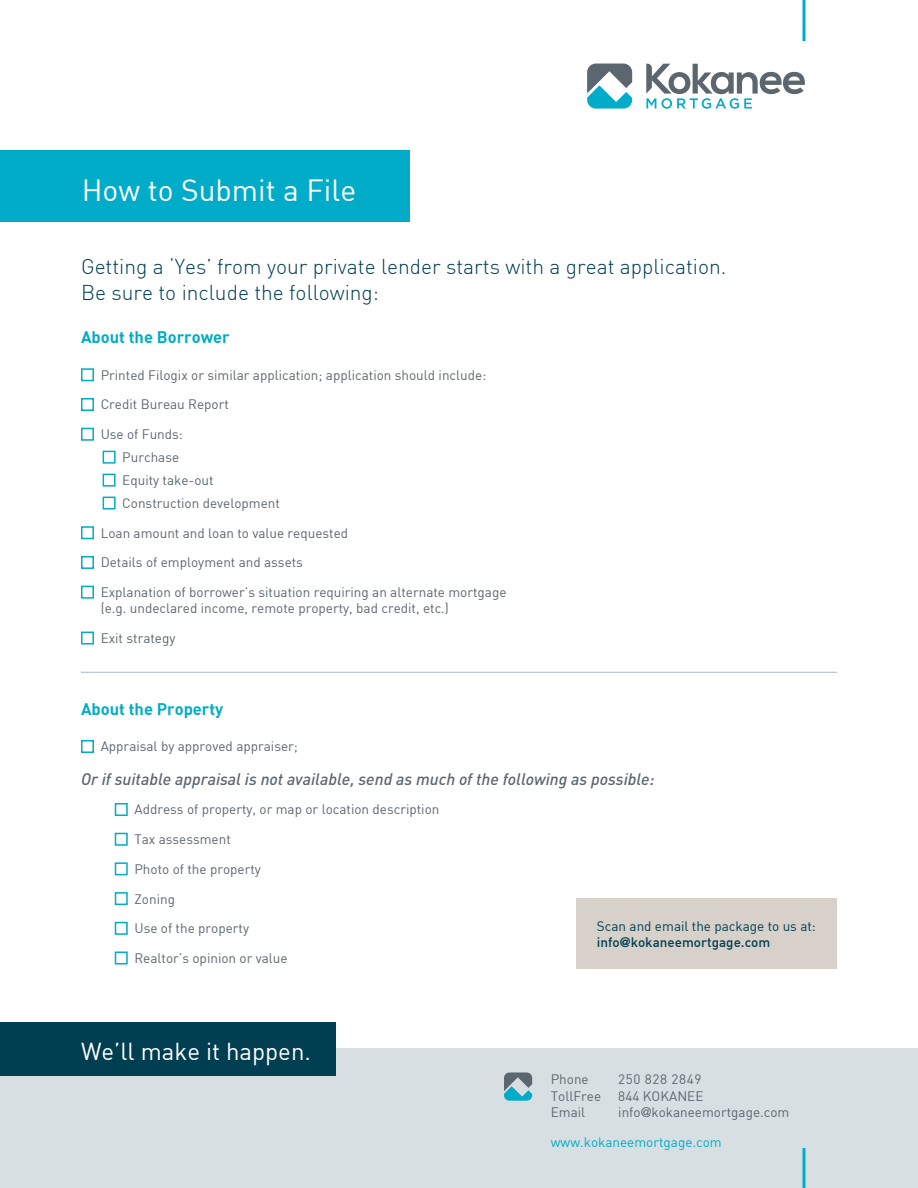
<style>
.page{position:relative;width:918px;height:1188px;background:#fff}
.page>*{position:absolute;margin:0;border:0;box-sizing:border-box;transform-origin:0 0}
.t1{font:30px "DIN";color:#fff}
.t2{font:24px "DIN";color:#fff}
.t3{font:300 21px/25.2px "DIN";color:#003e51}
.t4{font:italic 500 16.5px "DIN";color:#5c666f}
.t5{font:16.5px "DIN Bold";color:#00acc7}
.t6{font:13.5px/29.7px "DIN";color:#5c666f}
.t7{font:13.5px/16.2px "DIN";color:#003e51}
.t8{font:13.5px "DIN";color:#00acc7}
.t9{font:13.5px "DIN";letter-spacing:.04em;color:#5c666f}
.s1{font-weight:500}
.s2{font-family:"Trade Gothic LT Std";font-weight:700}
.s3{font-family:"Trade Gothic LT Std"}
</style>
<div class="page">
<div style="left:0;top:1049px;width:918px;height:139px;background:#d7dfe2"></div>
<svg style="left:802px;top:0;width:4px;height:41px"></svg>
<svg style="left:802px;top:1148px;width:4px;height:40px"></svg>
<svg style="left:646px;top:64px;width:159px;height:45px"></svg>
<svg style="left:587px;top:64px;width:45px;height:45px"></svg>
<svg style="left:504px;top:1072px;width:28px;height:29px"></svg>
<div style="left:0;top:150px;width:410px;height:72px;background:#00acc7"></div>
<div style="left:0;top:1022px;width:336px;height:54px;background:#003e51"></div>
<div style="left:81px;top:368px;width:13px;height:13px;border:2px solid #00acc7"></div>
<div style="left:81px;top:398px;width:13px;height:13px;border:2px solid #00acc7"></div>
<div style="left:81px;top:428px;width:13px;height:13px;border:2px solid #00acc7"></div>
<div style="left:103px;top:451px;width:13px;height:13px;border:2px solid #00acc7"></div>
<div style="left:103px;top:474px;width:13px;height:13px;border:2px solid #00acc7"></div>
<div style="left:103px;top:497px;width:13px;height:13px;border:2px solid #00acc7"></div>
<div style="left:81px;top:526px;width:13px;height:13px;border:2px solid #00acc7"></div>
<div style="left:81px;top:556px;width:13px;height:13px;border:2px solid #00acc7"></div>
<div style="left:81px;top:586px;width:13px;height:13px;border:2px solid #00acc7"></div>
<div style="left:81px;top:632px;width:13px;height:13px;border:2px solid #00acc7"></div>
<div style="left:81px;top:740px;width:13px;height:13px;border:2px solid #00acc7"></div>
<div style="left:115px;top:803px;width:13px;height:13px;border:2px solid #00acc7"></div>
<div style="left:115px;top:833px;width:13px;height:13px;border:2px solid #00acc7"></div>
<div style="left:115px;top:862px;width:13px;height:13px;border:2px solid #00acc7"></div>
<div style="left:115px;top:892px;width:13px;height:13px;border:2px solid #00acc7"></div>
<div style="left:115px;top:922px;width:13px;height:13px;border:2px solid #00acc7"></div>
<div style="left:115px;top:952px;width:13px;height:12px;border:2px solid #00acc7"></div>
<hr style="left:81px;top:672px;width:756px;height:1px;background:#a5bac3">
<div style="left:577px;top:899px;width:260px;height:70px;background:#d8d1ca"></div>
<h1 class="t1" style="left:82px;top:171px;width:276px">How to Submit a File</h1>
<h3 class="t3" style="left:81px;top:254px;width:647px">Getting a ‘Yes’ from your private lender starts with a great application.<br>Be sure to include the following:</h3>
<p class="t5" style="left:81px;top:327px;width:150px">About the Borrower</p>
<p class="t6" style="left:101px;top:360px;width:387px">Printed Filogix or similar application; application should include:</p>
<p class="t6" style="left:101px;top:390px;width:130px">Credit Bureau Report<br>Use of Funds:</p>
<p class="t6" style="left:122px;top:446px;width:159px;line-height:23px">Purchase<br>Equity take-out<br>Construction development</p>
<p class="t6" style="left:101px;top:518px;width:249px">Loan amount and loan to value requested</p>
<p class="t6" style="left:101px;top:547px;width:407px">Details of employment and assets<br>Explanation of borrower’s situation requiring an alternate mortgage</p>
<p class="t6" style="left:101px;top:593px;width:350px">(e.g. undeclared income, remote property, bad credit, etc.)</p>
<p class="t6" style="left:101px;top:623px;width:76px">Exit strategy</p>
<p class="t5" style="left:81px;top:698px;width:144px">About the Property</p>
<p class="t6" style="left:101px;top:732px;width:199px">Appraisal by approved appraiser;</p>
<p class="t4" style="left:81px;top:768px;width:575px">Or if suitable appraisal is not available, send as much of the following as possible:</p>
<p class="t6" style="left:134px;top:795px;width:307px">Address of property, or map or location description<br>Tax assessment</p>
<p class="t6" style="left:134px;top:854px;width:128px">Photo of the property</p>
<p class="t6" style="left:134px;top:884px;width:42px">Zoning</p>
<p class="t6" style="left:134px;top:913px;width:116px">Use of the property</p>
<p class="t6" style="left:134px;top:943px;width:155px">Realtor’s opinion or value</p>
<p class="t7" style="left:597px;top:917px;width:220px">Scan and email the package to us at: <span class="s1">info</span><span class="s2">@</span><span class="s1">kokaneemortgage.com</span></p>
<h2 class="t2" style="left:81px;top:1036px;width:232px">We’ll make it happen.</h2>
<p class="t6" style="left:551px;top:1064px;width:39px">Phone</p>
<p class="t9" style="left:618px;top:1071px;width:85px">250 828 2849</p>
<p class="t6" style="left:551px;top:1081px;width:52px">TollFree</p>
<p class="t6" style="left:618px;top:1081px;width:87px">844 KOKANEE</p>
<p class="t6" style="left:551px;top:1097px;width:36px">Email</p>
<p class="t6" style="left:618px;top:1097px;width:173px">info<span class="s3">@</span>kokaneemortgage.com</p>
<p class="t8" style="left:551px;top:1133px;width:172px">www.kokaneemortgage.com</p>
</div>
